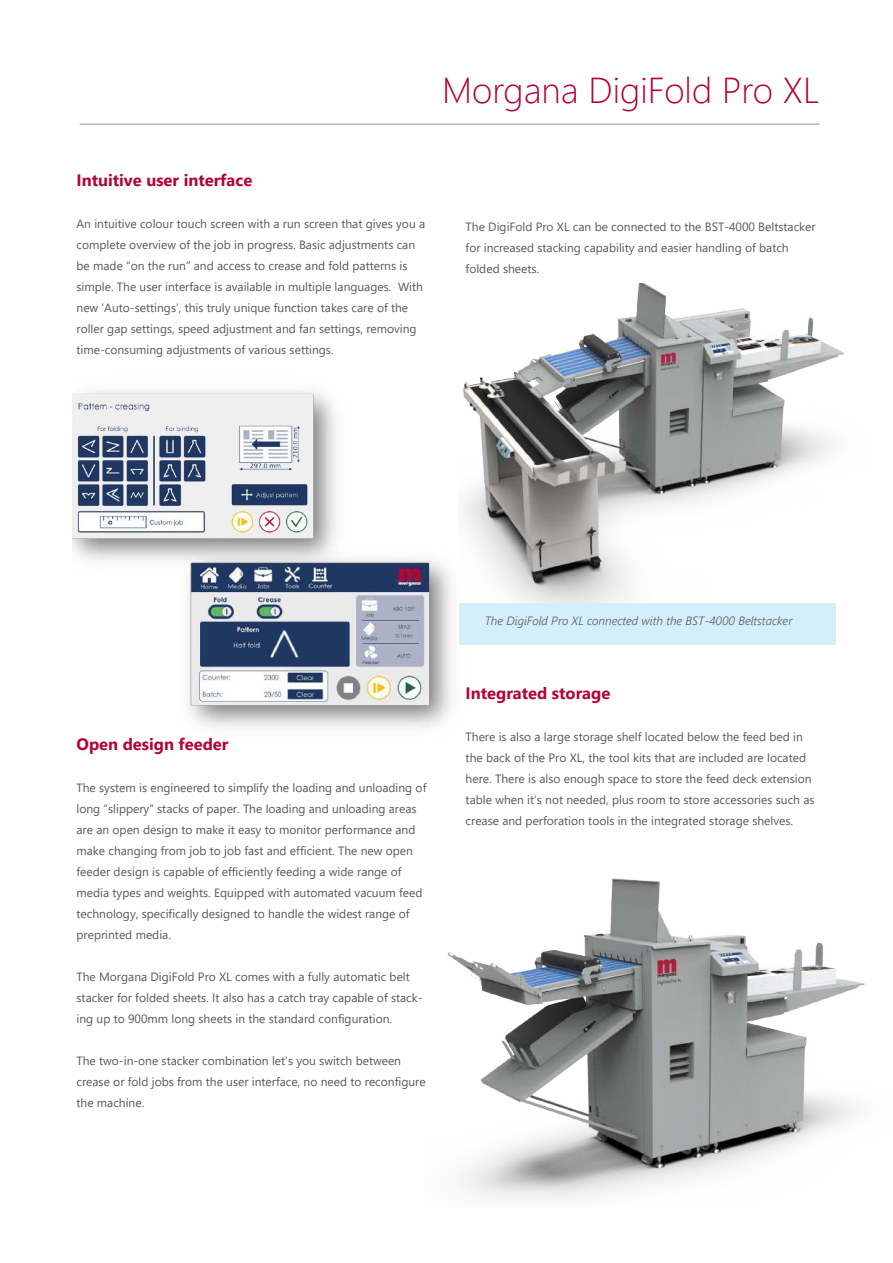
<style>
.page{position:relative;width:893px;height:1263px;background:#fff}
.page>*{position:absolute;margin:0;border:0;box-sizing:border-box;transform-origin:0 0}
.t1{font:300 36px "Segoe UI";color:#b30437}
.t2{font:700 16.5px "Segoe UI";color:#b30437}
.t3{font:12px/21px "Segoe UI";color:#57585a}
.t4{font:italic 300 12px "Segoe UI";color:#57585a}
</style>
<div class="page">
<hr style="left:80px;top:124px;width:740px;height:1px;background:#939598">
<img style="left:462px;top:284px;width:382px;height:319px">
<img style="left:187px;top:543px;width:281px;height:185px">
<img style="left:72px;top:390px;width:280px;height:187px">
<img style="left:447px;top:878px;width:418px;height:321px">
<div style="left:459px;top:603px;width:377px;height:41px;background:#d4effb"></div>
<h1 class="t1" style="left:442px;top:56px;width:379px">Morgana DigiFold Pro XL</h1>
<h2 class="t2" style="left:77px;top:165px;width:177px">Intuitive user interface</h2>
<p class="t3" style="left:77px;top:213px;width:350px">An intuitive colour touch screen with a run screen that gives you a complete overview of the job in progress. Basic adjustments can be made “on the run” and access to crease and fold patterns is simple. The user interface is available in multiple languages. With new ‘Auto-settings’, this truly unique function takes care of the roller gap settings, speed adjustment and fan settings, removing time-consuming adjustments of various settings.</p>
<p class="t3" style="left:466px;top:215px;width:352px">The DigiFold Pro XL can be connected to the BST-4000 Beltstacker for increased stacking capability and easier handling of batch folded sheets.</p>
<h2 class="t2" style="left:77px;top:729px;width:153px">Open design feeder</h2>
<p class="t3" style="left:77px;top:777px;width:351px">The system is engineered to simplify the loading and unloading of long “slippery” stacks of paper. The loading and unloading areas are an open design to make it easy to monitor performance and make changing from job to job fast and efficient. The new open feeder design is capable of efficiently feeding a wide range of media types and weights. Equipped with automated vacuum feed technology, specifically designed to handle the widest range of preprinted media.</p>
<p class="t3" style="left:77px;top:966px;width:348px">The Morgana DigiFold Pro XL comes with a fully automatic belt stacker for folded sheets. It also has a catch tray capable of stack&shy;ing up to 900mm long sheets in the standard configuration.</p>
<p class="t3" style="left:77px;top:1050px;width:351px">The two-in-one stacker combination let’s you switch between crease or fold jobs from the user interface, no need to reconfigure the machine.</p>
<p class="t4" style="left:485px;top:610px;width:309px">The DigiFold Pro XL connected with the BST-4000 Beltstacker</p>
<h2 class="t2" style="left:466px;top:678px;width:146px">Integrated storage</h2>
<p class="t3" style="left:466px;top:725px;width:350px">There is also a large storage shelf located below the feed bed in the back of the Pro XL, the tool kits that are included are located here. There is also enough space to store the feed deck extension table when it’s not needed, plus room to store accessories such as crease and perforation tools in the integrated storage shelves.</p>
</div>
